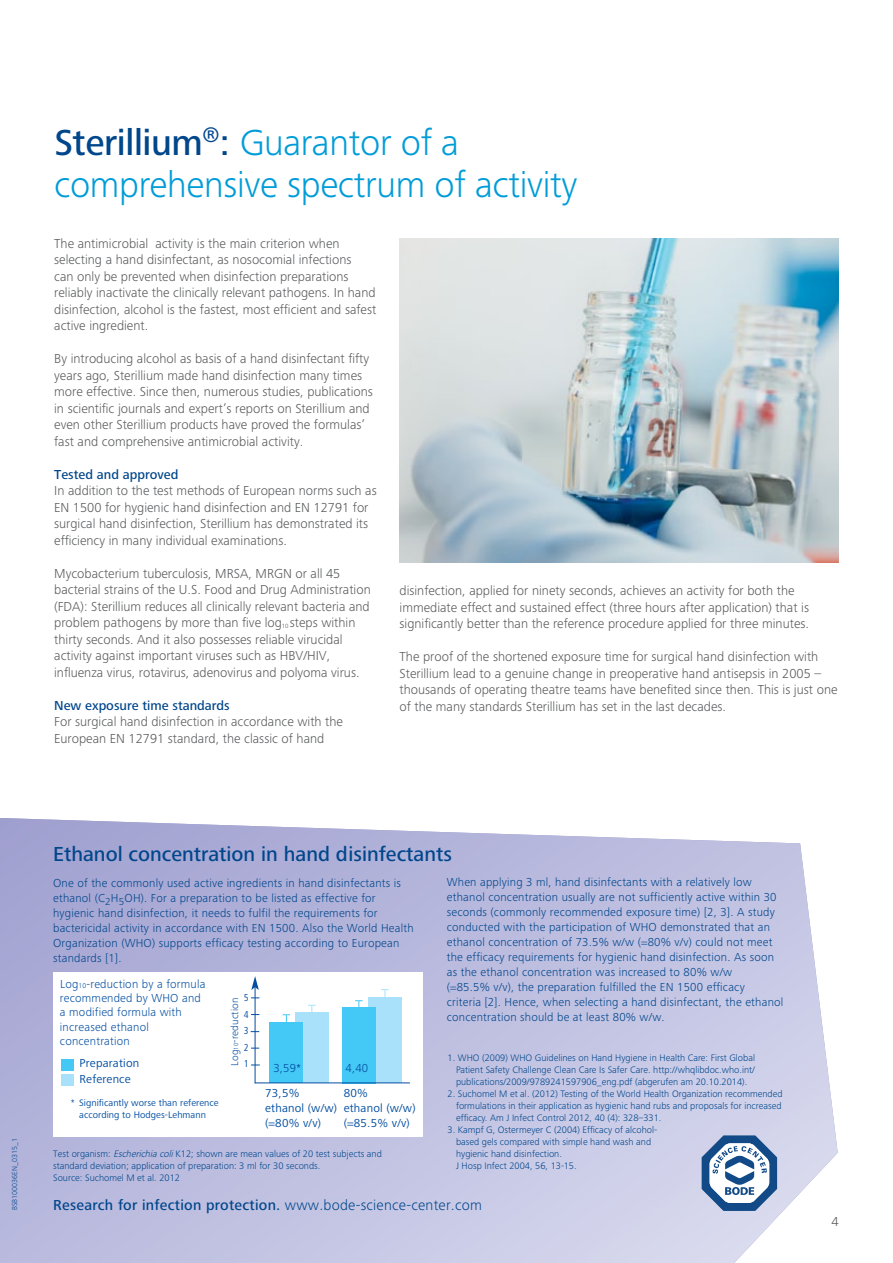
<style>
.page{position:relative;width:893px;height:1263px;background:#fff}
.page>*{position:absolute;margin:0;border:0;box-sizing:border-box;transform-origin:0 0}
.t1{font:300 37.5px/42px "Frutiger Next LTW1 G";letter-spacing:-.01em;color:#009cd8}
.t2{font:500 21px "Frutiger Next Pro";color:#00468b}
.t3{font:500 15px "Frutiger Next Pro";letter-spacing:.015em;color:#00468b}
.t4{font:300 13.5px/16.5px "Frutiger Next LTW1 G";color:#58595b}
.t5{font:500 13.5px "Frutiger Next LTW1 G";color:#00468b}
.t6{font:300 12px/15px "Frutiger Next LTW1 G";letter-spacing:.015em;color:#00468b}
.t7{font:300 12px/14.4px "Frutiger Next LTW1 G";letter-spacing:.015em;color:#034ea2}
.t8{font:12px/15px "Frutiger Next LTW1 G";letter-spacing:.015em;color:#034ea2}
.t9{font:300 10.5px "Frutiger Next LTW1 G";letter-spacing:.015em;color:#034ea2}
.t10{font:10.5px/16.5px "Hartmann";color:#034ea2;text-align:justify}
.t11{font:300 9.75px/12px "Frutiger Next Pro";color:#00468b;text-align:justify}
.t12{font:300 9.75px/12px "Frutiger Next LTW1 G";color:#00468b}
.t13{font:9.75px/12px "Frutiger Next LTW1 G";letter-spacing:.005em;color:#034ea2;text-align:center}
.t14{font:300 7.5px "Frutiger Next LTW1 G";letter-spacing:.005em;color:#00468b}
.s1{font-weight:500;color:#00468b}
.s2{font-size:6.3px}
.s3{font-size:7.2px}
.s4{font-family:"Hartmann";font-weight:400}
.s5{font-style:italic}
.s6{font-family:"Frutiger Next LTW1 G";font-weight:300}
</style>
<div class="page">
<svg style="left:0;top:818px;width:838px;height:445px;background:#c2c3e2"></svg>
<div style="left:53px;top:972px;width:370px;height:164px;background:#fff"></div>
<div style="left:296px;top:1012px;width:33px;height:71px;background:#aae1fa"></div>
<div style="left:270px;top:1022px;width:33px;height:61px;background:#44c8f5"></div>
<div style="left:368px;top:997px;width:33px;height:86px;background:#aae1fa"></div>
<div style="left:342px;top:1007px;width:33px;height:76px;background:#44c8f5"></div>
<div style="left:62px;top:1059px;width:12px;height:11px;background:#44c8f5"></div>
<div style="left:62px;top:1074px;width:12px;height:12px;background:#aae1fa"></div>
<svg style="left:283px;top:1014px;width:7px;height:8px"></svg>
<svg style="left:355px;top:1000px;width:8px;height:7px"></svg>
<svg style="left:381px;top:989px;width:8px;height:8px"></svg>
<svg style="left:308px;top:1005px;width:8px;height:7px"></svg>
<hr style="left:255px;top:1082px;width:155px;height:1px;background:#034ea2">
<hr style="left:255px;top:987px;width:1px;height:96px;background:#034ea2">
<svg style="left:251px;top:976px;width:8px;height:14px"></svg>
<img style="left:400px;top:238px;width:439px;height:324px">
<svg style="left:702px;top:1135px;width:75px;height:76px"></svg>
<h1 class="t1" style="left:54px;top:121px;width:525px"><span class="s1">Sterillium</span><sup>®</sup><span class="s1">:</span> Guarantor of a comprehensive spectrum of activity</h1>
<p class="t4" style="left:54px;top:235px;width:324px">The antimicrobial activity is the main criterion when selecting a hand disinfectant, as nosocomial infections<br>can only be prevented when disinfection preparations reliably inactivate the clinically relevant pathogens. In hand disinfection, alcohol is the fastest, most efficient and safest active ingredient.</p>
<p class="t4" style="left:54px;top:351px;width:320px">By introducing alcohol as basis of a hand disinfectant fifty years ago, Sterillium made hand disinfection many times more effective. Since then, numerous studies, publications in scientific journals and expert’s reports on Sterillium and even other Sterillium products have proved the formulas’ fast and comprehensive antimicrobial activity.</p>
<p class="t5" style="left:54px;top:467px;width:126px">Tested and approved</p>
<p class="t4" style="left:54px;top:483px;width:324px">In addition to the test methods of European norms such as EN 1500 for hygienic hand disinfection and EN 12791 for surgical hand disinfection, Sterillium has demonstrated its efficiency in many individual examinations.</p>
<p class="t4" style="left:54px;top:565px;width:318px">Mycobacterium tuberculosis, MRSA, MRGN or all 45 bacterial strains of the U.S. Food and Drug Administration (FDA): Sterillium reduces all clinically relevant bacteria and problem pathogens by more than five log<span class="s2">10</span> steps within thirty seconds. And it also possesses reliable virucidal activity against important viruses such as HBV/HIV, influenza virus, rotavirus, adenovirus and polyoma virus.</p>
<p class="t5" style="left:54px;top:698px;width:177px">New exposure time standards</p>
<p class="t4" style="left:54px;top:714px;width:290px">For surgical hand disinfection in accordance with the<br>European EN 12791 standard, the classic of hand</p>
<p class="t4" style="left:400px;top:582px;width:411px">disinfection, applied for ninety seconds, achieves an activity for both the immediate effect and sustained effect (three hours after application) that is significantly better than the reference procedure applied for three minutes.</p>
<p class="t4" style="left:400px;top:648px;width:439px">The proof of the shortened exposure time for surgical hand disinfection with Sterillium lead to a genuine change in preoperative hand antisepsis in 2005 – thousands of operating theatre teams have benefited since then. This is just one of the many standards Sterillium has set in the last decades.</p>
<p class="t14" style="left:10px;top:1210px;width:73px;rotate:-90deg">BSB100036EN_0315_1</p>
<h2 class="t2" style="left:53px;top:841px;width:401px">Ethanol concentration in hand disinfectants</h2>
<p class="t6" style="left:53px;top:875px;width:362px">One of the commonly used active ingredients in hand disinfectants is ethanol (C<sub>2</sub>H<sub>5</sub>OH). For a preparation to be listed as effective for hygienic hand disinfection, it needs to fulfil the requirements for bactericidal activity in accordance with EN 1500. Also the World Health Organization (WHO) supports efficacy testing according to European standards [1].</p>
<p class="t6" style="left:447px;top:875px;width:338px">When applying 3 ml, hand disinfectants with a relatively low ethanol concentration usually are not sufficiently active within 30 seconds (commonly recommended exposure time) [2, 3]. A study conducted with the participation of WHO demonstrated that an ethanol concentration of 73.5% w/w (=80% v/v) could not meet the efficacy requirements for hygienic hand disinfection. As soon as the ethanol concentration was increased to 80% w/w<br>(=85.5% v/v), the preparation fulfilled the EN 1500 efficacy<br>criteria [2]. Hence, when selecting a hand disinfectant, the ethanol concentration should be at least 80% w/w.</p>
<p class="t7" style="left:60px;top:976px;width:147px">Log<span class="s3">10</span>-reduction by a formula recommended by WHO and a modified formula with increased ethanol concentration</p>
<p class="t10" style="left:244px;top:989px;width:6px">5<br>4<br>3<br>2</p>
<p class="t9" style="left:229px;top:1066px;width:70px;rotate:-90deg">Log<span class="s2">10</span>-reduction</p>
<p class="t11" style="left:456px;top:1052px;width:300px;text-indent:-9px">1. WHO (2009) WHO Guidelines on Hand Hygiene in Health Care: First Global Patient Safety Challenge Clean Care Is Safer Care. http://whqlibdoc.who.int/ publications/2009/9789241597906_eng.pdf (abgerufen am 20.10.2014).</p>
<p class="t11" style="left:456px;top:1088px;width:328px;text-indent:-9px">2. Suchomel M et al. (2012) Testing of the World Health Organization recommended formulations in their application as hygienic hand rubs and proposals for increased efficacy. Am J Infect Control 2012, 40 (4): 328–331.</p>
<p class="t11" style="left:456px;top:1124px;width:203px;text-align:left;text-indent:-9px">3. Kampf G, Ostermeyer C (2004) Efficacy of alcohol&shy;based gels compared with simple hand wash and hygienic hand disinfection.<br>J Hosp Infect 2004, 56, 13-15.</p>
<p class="t8" style="left:80px;top:1056px;width:61px;line-height:15.6px">Preparation<br>Reference</p>
<p class="t13" style="left:71px;top:1096px;width:150px">* Significantly worse than reference according to Hodges-Lehmann</p>
<p class="t10" style="left:244px;top:1055px;width:6px">1</p>
<p class="t7" style="left:273px;top:1060px;width:29px">3,59<span class="s4">*</span></p>
<p class="t7" style="left:345px;top:1060px;width:24px">4,40</p>
<p class="t8" style="left:265px;top:1086px;width:73px">73,5% ethanol (w/w) (=80% v/v)</p>
<p class="t8" style="left:344px;top:1086px;width:73px">80%<br>ethanol (w/w) (=85.5% v/v)</p>
<p class="t12" style="left:53px;top:1147px;width:330px">Test organism: <span class="s5">Escherichia coli</span>K12; shown are mean values of 20 test subjects and standard deviation; application of preparation: 3 ml for 30 seconds.<br>Source: Suchomel M et al. 2012</p>
<p class="t3" style="left:53px;top:1196px;width:430px">Research for infection protection. <span class="s6">www.bode-science-center.com</span></p>
<p class="t4" style="left:832px;top:1213px;width:9px">4</p>
</div>
